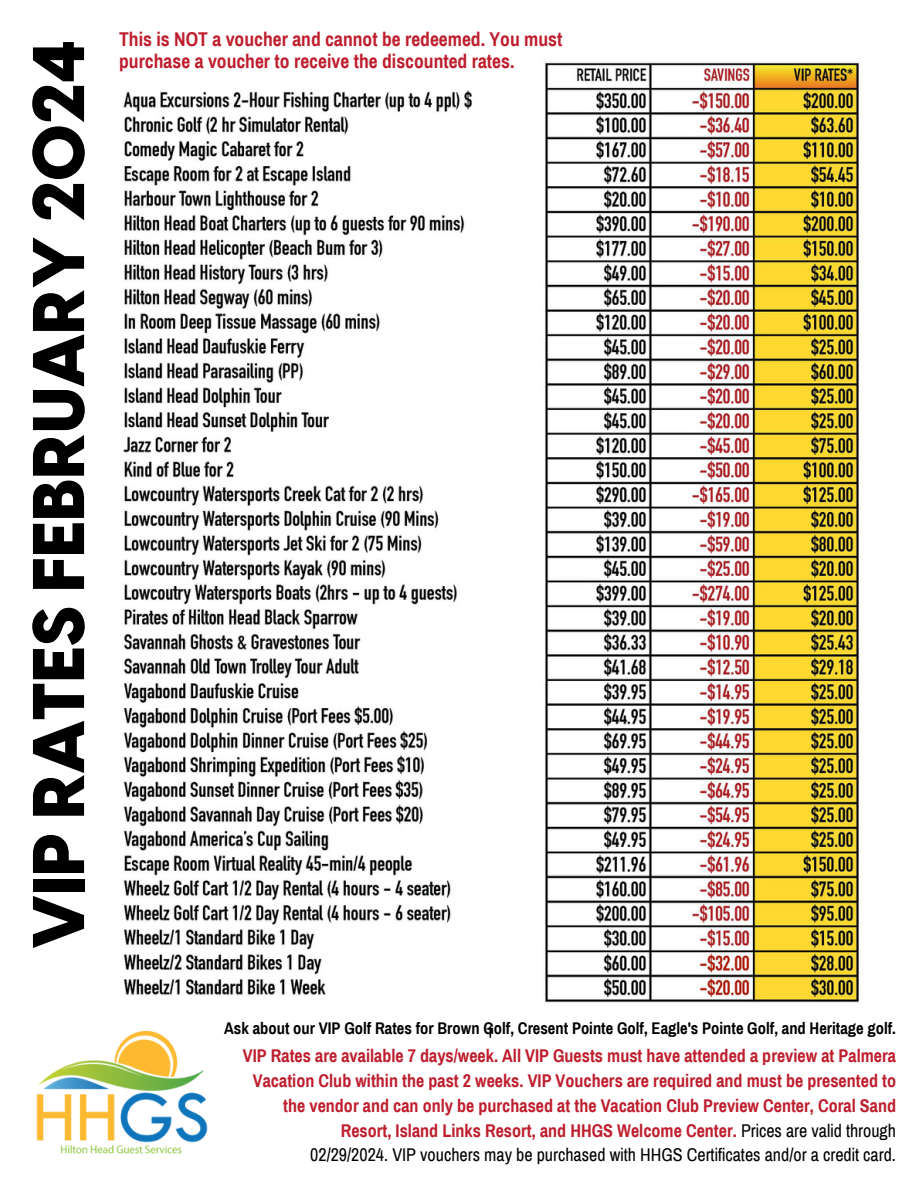
<style>
.page{position:relative;width:918px;height:1188px;background:#fff}
.page>*{position:absolute;margin:0;border:0;box-sizing:border-box;transform-origin:0 0}
.t1{font:800 72px "Visby CF";color:#000}
.t2{font:700 19.5px/22.5px "Archivo Narrow";color:#be1e2d}
.t3{font:700 18px/24.8px "Archivo Narrow";color:#be1e2d;text-align:right}
.t4{font:700 16.5px "Archivo Narrow";color:#000}
.s1{font-weight:400;color:#000}
</style>
<div class="page">
<img style="left:123px;top:62px;width:736px;height:977px">
<img style="left:36px;top:1032px;width:173px;height:122px">
<h3 class="t1" style="left:16px;top:949px;width:910px;rotate:-90deg">VIP RATES FEBRUARY 2024</h3>
<p class="t2" style="left:119px;top:28px;width:445px">This is NOT a voucher and cannot be redeemed. You must purchase a voucher to receive the discounted rates.</p>
<h2 class="t4" style="left:224px;top:1020px;width:673px">Ask about our VIP Golf Rates for Brown Golf, Cresent Pointe Golf, Eagle's Pointe Golf, and Heritage golf.</h2>
<h1 class="t3" style="left:243px;top:1044px;width:655px">VIP Rates are available 7 days/week. All VIP Guests must have attended a preview at Palmera Vacation Club within the past 2 weeks. VIP Vouchers are required and must be presented to the vendor and can only be purchased at the Vacation Club Preview Center, Coral Sand Resort, Island Links Resort, and HHGS Welcome Center. <span class="s1">Prices are valid through<br>02/29/2024. VIP vouchers may be purchased with HHGS Certificates and/or a credit card.</span></h1>
</div>
